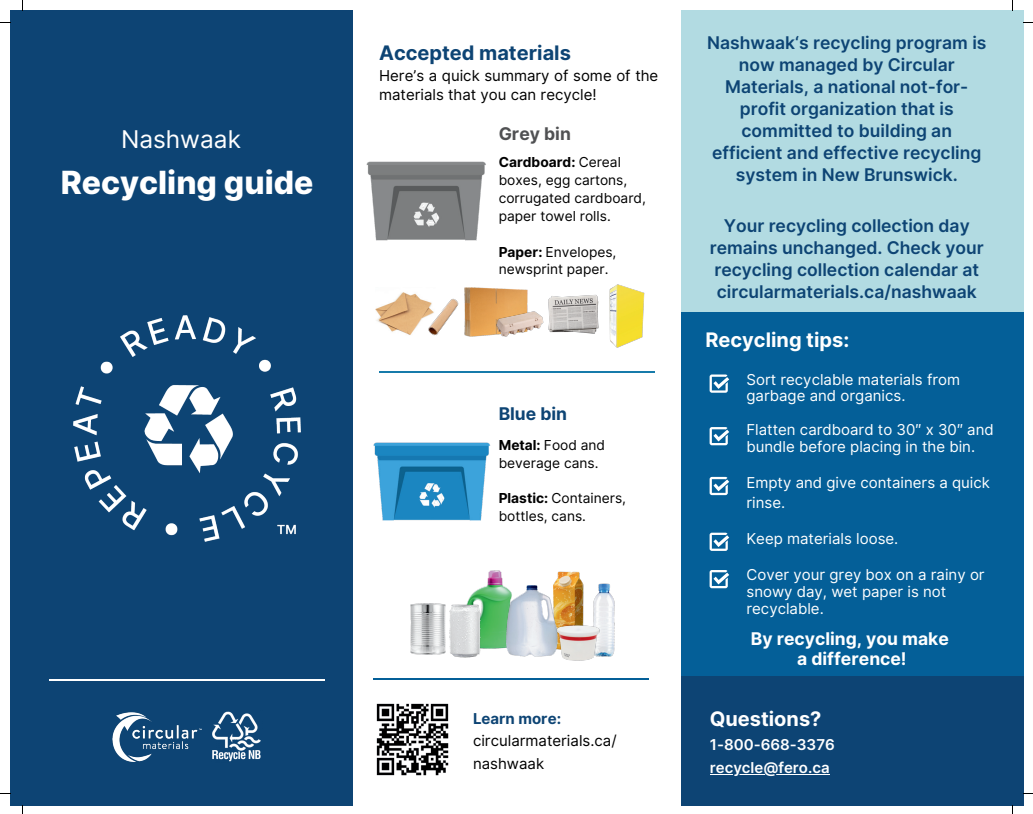
<style>
.page{position:relative;width:1033px;height:814px;background:#fff}
.page>*{position:absolute;margin:0;border:0;box-sizing:border-box;transform-origin:0 0}
.t1{font:800 31.88px "Inter";color:#fff}
.t2{font:24.38px "Inter";color:#fff}
.t3{font:700 20px "Inter";color:#fff}
.t4{font:700 20px "Inter";color:#0d4474}
.t5{font:600 17.5px/22.1px "Inter";color:#0d4474;text-align:center}
.t6{font:700 17.5px/20.6px "Inter";color:#fff;text-align:center}
.t7{font:700 17.5px "Inter";color:#0d4474}
.t8{font:700 17.5px "Inter";color:#505153}
.t9{font:15px/16.9px "Inter";color:#fff}
.t10{font:15px/22.5px "Inter";color:#000}
.t11{font:600 15px/22.5px "Inter";color:#fff}
.t12{font:700 15px "Inter";color:#0d4474}
.t13{font:13.75px/17.8px "Inter";color:#000}
.s1{font-weight:700}
</style>
<div class="page">
<div style="left:10px;top:10px;width:342px;height:794px;background:#0d4474"></div>
<hr style="left:49px;top:678px;width:276px;height:1px;background:#fff">
<hr style="left:379px;top:371px;width:275px;height:1px;background:#177baa">
<hr style="left:373px;top:678px;width:275px;height:1px;background:#045f98">
<div style="left:681px;top:311px;width:342px;height:381px;background:#045f98"></div>
<div style="left:681px;top:675px;width:342px;height:129px;background:#0d4474"></div>
<div style="left:681px;top:10px;width:342px;height:301px;background:#b2dbe2"></div>
<img style="left:375px;top:292px;width:38px;height:43px">
<img style="left:413px;top:293px;width:39px;height:43px">
<img style="left:452px;top:287px;width:76px;height:50px">
<img style="left:492px;top:305px;width:50px;height:32px">
<img style="left:542px;top:294px;width:57px;height:40px">
<img style="left:609px;top:284px;width:36px;height:64px">
<img style="left:212px;top:711px;width:49px;height:51px">
<img style="left:112px;top:712px;width:90px;height:49px">
<img style="left:73px;top:315px;width:227px;height:226px">
<img style="left:366px;top:161px;width:120px;height:80px">
<img style="left:373px;top:442px;width:118px;height:79px">
<img style="left:470px;top:570px;width:26px;height:79px">
<img style="left:410px;top:603px;width:35px;height:52px">
<img style="left:445px;top:596px;width:40px;height:62px">
<img style="left:569px;top:571px;width:15px;height:52px">
<img style="left:496px;top:570px;width:73px;height:87px">
<img style="left:593px;top:583px;width:22px;height:74px">
<img style="left:555px;top:623px;width:45px;height:38px">
<hr style="left:710px;top:773px;width:119px;height:1px;background:#fff">
<img style="left:376px;top:703px;width:73px;height:73px">
<svg style="left:709px;top:374px;width:20px;height:18px"></svg>
<svg style="left:709px;top:427px;width:20px;height:18px"></svg>
<svg style="left:709px;top:532px;width:20px;height:18px"></svg>
<svg style="left:709px;top:570px;width:20px;height:18px"></svg>
<svg style="left:709px;top:476px;width:20px;height:19px"></svg>
<h2 class="t2" style="left:121px;top:121px;width:121px">Nashwaak</h2>
<h1 class="t1" style="left:61px;top:160px;width:254px">Recycling guide</h1>
<p class="t4" style="left:379px;top:38px;width:193px">Accepted materials</p>
<p class="t10" style="left:379px;top:65px;width:281px;line-height:19.8px">Here’s a quick summary of some of the materials that you can recycle!</p>
<p class="t8" style="left:498px;top:120px;width:74px">Grey bin</p>
<p class="t13" style="left:498px;top:153px;width:149px"><span class="s1">Cardboard:</span> Cereal boxes, egg cartons, corrugated cardboard, paper towel rolls.</p>
<p class="t13" style="left:498px;top:243px;width:119px"><span class="s1">Paper:</span> Envelopes, newsprint paper.</p>
<p class="t7" style="left:498px;top:400px;width:70px">Blue bin</p>
<p class="t13" style="left:498px;top:436px;width:108px"><span class="s1">Metal:</span> Food and beverage cans.</p>
<p class="t13" style="left:498px;top:489px;width:129px"><span class="s1">Plastic:</span> Containers, bottles, cans.</p>
<p class="t12" style="left:473px;top:707px;width:90px">Learn more:</p>
<p class="t10" style="left:473px;top:729px;width:145px">circularmaterials.ca/ nashwaak</p>
<p class="t5" style="left:707px;top:31px;width:281px">Nashwaak‘s recycling program is now managed by Circular<br>Materials, a national not-for&shy;profit organization that is committed to building an efficient and effective recycling system in New Brunswick.</p>
<p class="t5" style="left:710px;top:214px;width:275px">Your recycling collection day remains unchanged. Check your recycling collection calendar at circularmaterials.ca/nashwaak</p>
<p class="t3" style="left:705px;top:325px;width:145px">Recycling tips:</p>
<p class="t9" style="left:746px;top:370px;width:215px">Sort recyclable materials from garbage and organics.</p>
<p class="t9" style="left:746px;top:421px;width:249px">Flatten cardboard to 30″ x 30″ and bundle before placing in the bin.</p>
<p class="t9" style="left:746px;top:472px;width:245px;line-height:20.6px">Empty and give containers a quick rinse.</p>
<p class="t9" style="left:746px;top:530px;width:153px">Keep materials loose.</p>
<p class="t9" style="left:746px;top:565px;width:240px">Cover your grey box on a rainy or snowy day, wet paper is not recyclable.</p>
<p class="t6" style="left:750px;top:628px;width:200px">By recycling, you make a difference!</p>
<p class="t3" style="left:710px;top:703px;width:113px">Questions?</p>
<p class="t11" style="left:710px;top:732px;width:126px">1-800-668-3376 recycle@fero.ca</p>
</div>
